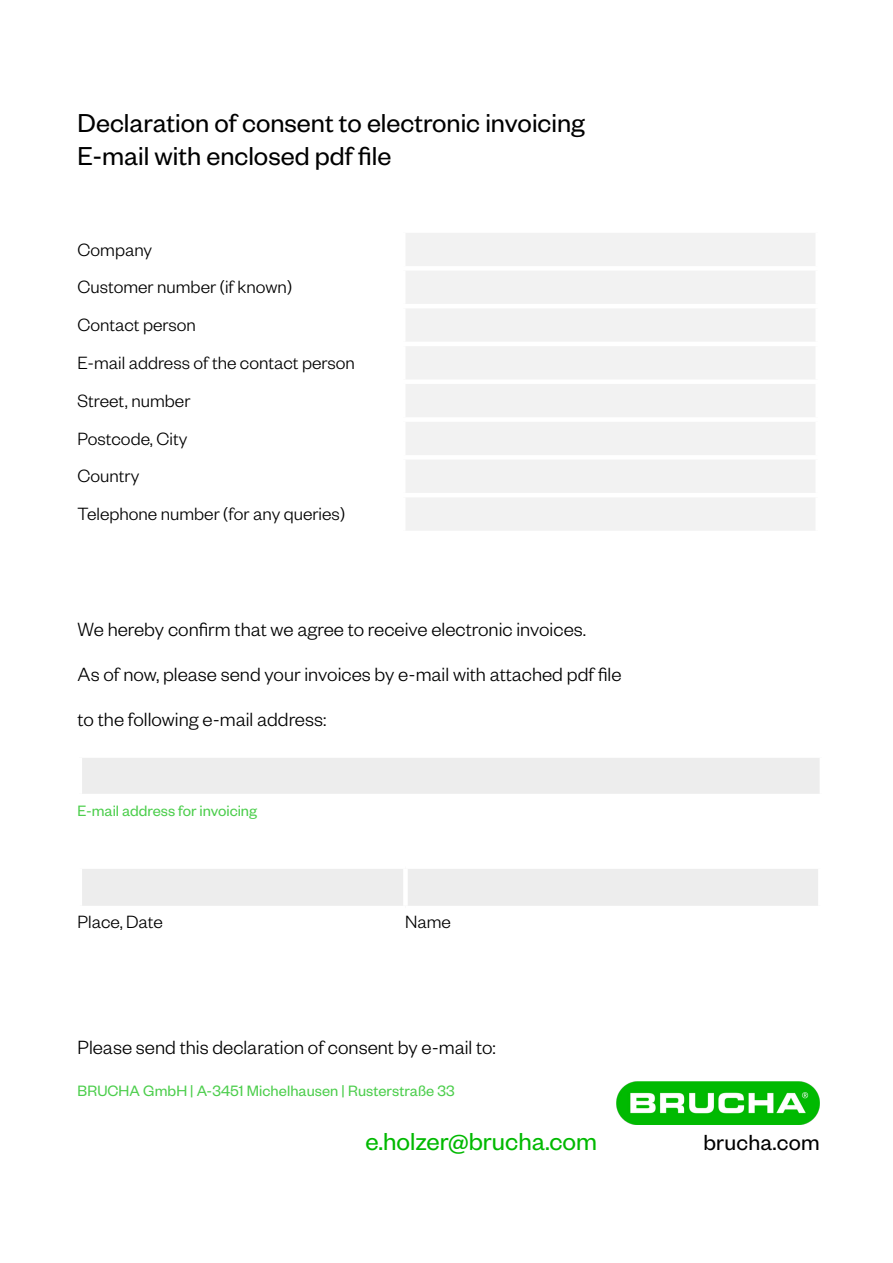
<style>
.page{position:relative;width:893px;height:1263px;background:#fff}
.page>*{position:absolute;margin:0;border:0;box-sizing:border-box;transform-origin:0 0}
.t1{font:28.5px/33px "Founders Grotesk";color:#000}
.t2{font:27px "Founders Grotesk";color:#00b900}
.t3{font:24px "Founders Grotesk";letter-spacing:.01em;color:#000}
.t4{font:300 21px/45px "Founders Grotesk";color:#000}
.t5{font:300 19.5px/37.8px "Founders Grotesk";color:#000}
.t6{font:16.5px "Founders Grotesk";letter-spacing:.005em;color:#4dce4d}
</style>
<div class="page">
<div style="left:406px;top:233px;width:409px;height:297px;background:#f2f2f2"></div>
<div style="left:401px;top:266px;width:419px;height:5px;background:#fff"></div>
<hr style="left:401px;top:304px;width:419px;height:4px;background:#fff">
<hr style="left:401px;top:342px;width:419px;height:4px;background:#fff">
<div style="left:401px;top:379px;width:419px;height:5px;background:#fff"></div>
<div style="left:401px;top:417px;width:419px;height:5px;background:#fff"></div>
<div style="left:401px;top:455px;width:419px;height:5px;background:#fff"></div>
<hr style="left:401px;top:493px;width:419px;height:4px;background:#fff">
<div style="left:80px;top:755px;width:742px;height:41px;background:#ededed"></div>
<div style="left:78px;top:753px;width:746px;height:5px;background:#fff"></div>
<hr style="left:78px;top:758px;width:4px;height:36px;background:#fff">
<hr style="left:820px;top:758px;width:4px;height:36px;background:#fff">
<hr style="left:78px;top:794px;width:746px;height:4px;background:#fff">
<div style="left:82px;top:869px;width:736px;height:37px;background:#ededed"></div>
<div style="left:403px;top:869px;width:5px;height:37px;background:#fff"></div>
<img style="left:617px;top:1081px;width:203px;height:43px">
<h1 class="t1" style="left:78px;top:105px;width:509px">Declaration of consent to electronic invoicing<br>E-mail with enclosed pdf file</h1>
<p class="t5" style="left:78px;top:229px;width:279px">Company<br>Customer number (if known)<br>Contact person<br>E-mail address of the contact person<br>Street, number<br>Postcode, City<br>Country<br>Telephone number (for any queries)</p>
<p class="t4" style="left:78px;top:606px;width:545px">We hereby confirm that we agree to receive electronic invoices.<br>As of now, please send your invoices by e-mail with attached pdf file to the following e-mail address:</p>
<p class="t6" style="left:78px;top:801px;width:181px">E-mail address for invoicing</p>
<p class="t5" style="left:78px;top:902px;width:87px">Place, Date</p>
<p class="t5" style="left:405px;top:902px;width:47px">Name</p>
<p class="t4" style="left:78px;top:1024px;width:420px">Please send this declaration of consent by e-mail to:</p>
<p class="t6" style="left:78px;top:1080px;width:378px">BRUCHA GmbH | A-3451 Michelhausen | Rusterstraße 33</p>
<p class="t2" style="left:365px;top:1124px;width:233px">e.holzer@brucha.com</p>
<p class="t3" style="left:703px;top:1127px;width:118px">brucha.com</p>
</div>
